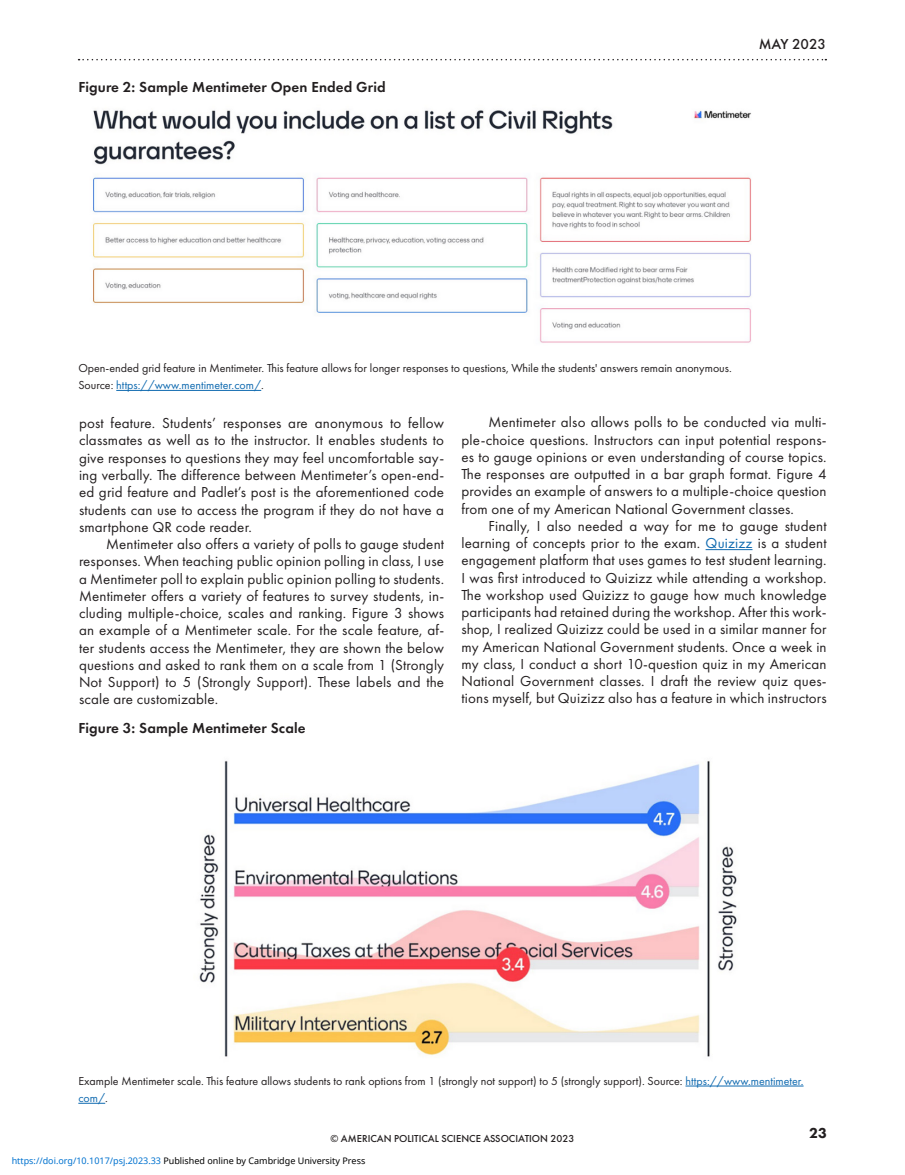
<style>
.page{position:relative;width:905px;height:1175px;background:#fff}
.page>*{position:absolute;margin:0;border:0;box-sizing:border-box;transform-origin:0 0}
.t1{font:15px/17.2px "Futura PT";letter-spacing:.01em;color:#231f20;text-align:justify}
.t2{font:600 15px "Futura PT";letter-spacing:.01em;color:#231f20}
.t3{font:500 15px "Futura PT";color:#231f20}
.t4{font:800 15px "Futura PT";color:#231f20}
.No_Indent{font:12px/17.2px "Futura PT";color:#231f20}
.t5{font:500 10.5px "Futura PT";color:#231f20}
.t6{font:9px "Noto Sans";color:#000}
.s1{color:#0f6ab0}
.s2{color:#0172cf}
</style>
<div class="page">
<svg style="left:79px;top:59px;width:747px;height:1px"></svg>
<hr style="left:705px;top:549px;width:47px;height:1px;background:#0f6ab0">
<img style="left:93px;top:110px;width:658px;height:233px">
<hr style="left:116px;top:390px;width:145px;height:1px;background:#0f6ab0">
<img style="left:199px;top:760px;width:538px;height:297px">
<hr style="left:685px;top:1085px;width:118px;height:1px;background:#0f6ab0">
<svg style="left:78px;top:1103px;width:27px;height:1px"></svg>
<p class="t2" style="left:78px;top:78px;width:309px">Figure 2: Sample Mentimeter Open Ended Grid</p>
<p class="t3" style="left:758px;top:35px;width:69px">MAY 2023</p>
<p class="No_Indent" style="left:78px;top:359px;width:655px">Open-ended grid feature in Mentimeter. This feature allows for longer responses to questions, While the students' answers remain anonymous.<br>Source: <span class="s1">https://www.mentimeter.com/</span>.</p>
<p class="t1" style="left:79px;top:414px;width:366px">post feature. Students’ responses are anonymous to fellow classmates as well as to the instructor. It enables students to give responses to questions they may feel uncomfortable say&shy;ing verbally. The difference between Mentimeter’s open-end&shy;ed grid feature and Padlet’s post is the aforementioned code students can use to access the program if they do not have a smartphone QR code reader.</p>
<p class="t1" style="left:79px;top:535px;width:367px;text-indent:27px">Mentimeter also offers a variety of polls to gauge student responses. When teaching public opinion polling in class, I use a Mentimeter poll to explain public opinion polling to students.<br>Mentimeter offers a variety of features to survey students, in&shy;cluding multiple-choice, scales and ranking. Figure 3 shows an example of a Mentimeter scale. For the scale feature, af&shy;ter students access the Mentimeter, they are shown the below questions and asked to rank them on a scale from 1 (Strongly Not Support) to 5 (Strongly Support). These labels and the scale are customizable.</p>
<p class="t2" style="left:78px;top:718px;width:229px">Figure 3: Sample Mentimeter Scale</p>
<p class="t1" style="left:461px;top:413px;width:366px;text-indent:27px">Mentimeter also allows polls to be conducted via multi&shy;ple-choice questions. Instructors can input potential respons&shy;es to gauge opinions or even understanding of course topics.<br>The responses are outputted in a bar graph format. Figure 4 provides an example of answers to a multiple-choice question from one of my American National Government classes.</p>
<p class="t1" style="left:461px;top:517px;width:366px;text-indent:27px">Finally, I also needed a way for me to gauge student learning of concepts prior to the exam. <span class="s1">Quizizz</span> is a student engagement platform that uses games to test student learning.<br>I was first introduced to Quizizz while attending a workshop.<br>The workshop used Quizizz to gauge how much knowledge participants had retained during the workshop. After this work&shy;shop, I realized Quizizz could be used in a similar manner for my American National Government students. Once a week in my class, I conduct a short 10-question quiz in my American National Government classes. I draft the review quiz ques&shy;tions myself, but Quizizz also has a feature in which instructors</p>
<p class="No_Indent" style="left:78px;top:1072px;width:726px">Example Mentimeter scale. This feature allows students to rank options from 1 (strongly not support) to 5 (strongly support). Source: <span class="s1">https://www.mentimeter. com/</span>.</p>
<p class="t5" style="left:330px;top:1132px;width:245px">© AMERICAN POLITICAL SCIENCE ASSOCIATION 2023</p>
<p class="t6" style="left:12px;top:1154px;width:355px"><span class="s2">https://doi.org/10.1017/psj.2023.33</span> Published online by Cambridge University Press</p>
<p class="t4" style="left:809px;top:1123px;width:19px">23</p>
</div>
